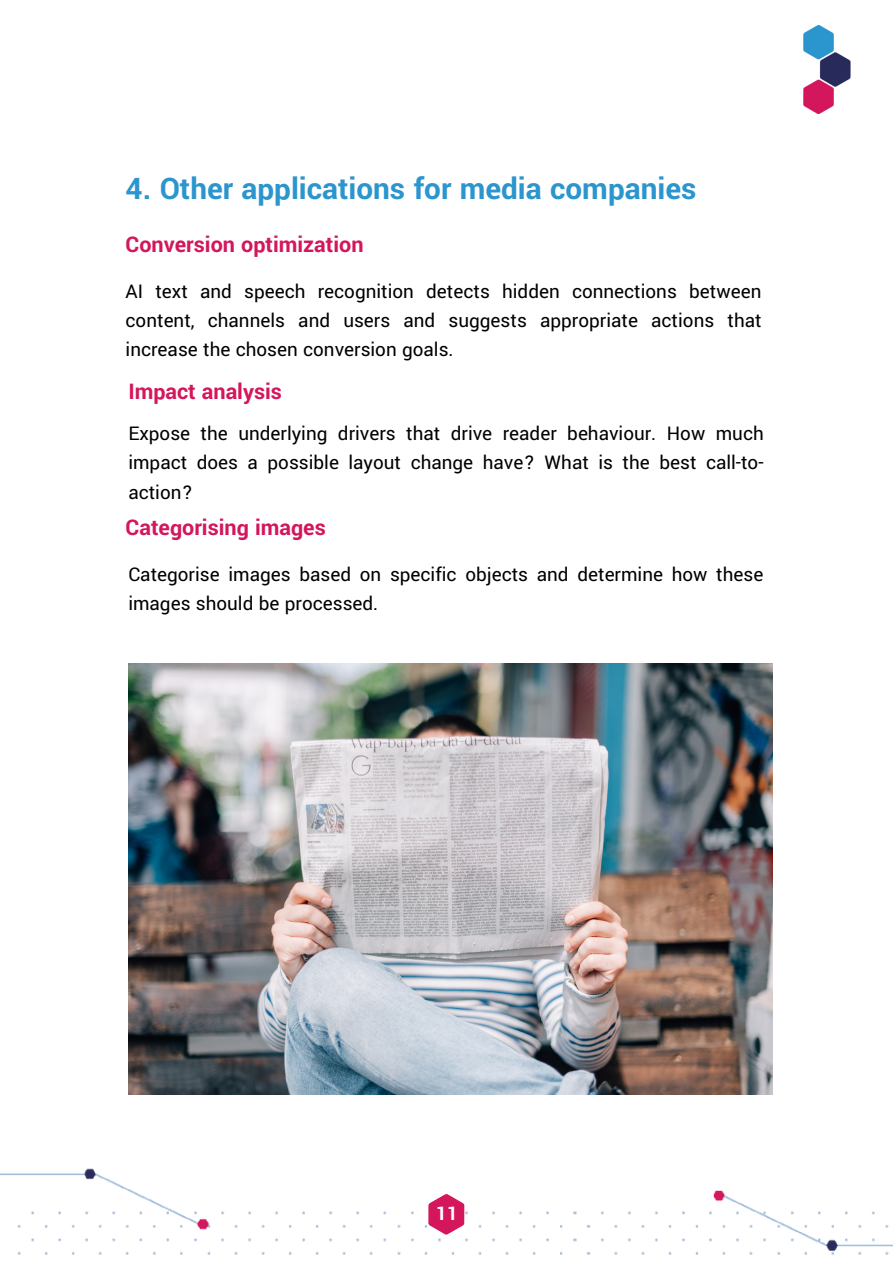
<style>
.page{position:relative;width:893px;height:1264px;background:#fff}
.page>*{position:absolute;margin:0;border:0;box-sizing:border-box;transform-origin:0 0}
.t1{font:700 33px "Yantramanav";color:#2b95ce}
.t2{font:700 24px "Yantramanav";color:#d4165c}
.t3{font:21px/29.2px "Yantramanav";color:#000;text-align:justify}
.t4{font:700 21px "Yantramanav";color:#fff}
</style>
<div class="page">
<svg style="left:428px;top:1194px;width:36px;height:40px"></svg>
<img style="left:803px;top:25px;width:48px;height:88px">
<img style="left:128px;top:663px;width:644px;height:431px">
<p class="t1" style="left:126px;top:168px;width:572px">4. Other applications for media companies</p>
<p class="t2" style="left:126px;top:230px;width:239px">Conversion optimization</p>
<p class="t3" style="left:126px;top:277px;width:637px">AI text and speech recognition detects hidden connections between content, channels and users and suggests appropriate actions that increase the chosen conversion goals.</p>
<p class="t2" style="left:128px;top:376px;width:155px">Impact analysis</p>
<p class="t3" style="left:128px;top:419px;width:637px">Expose the underlying drivers that drive reader behaviour. How much impact does a possible layout change have? What is the best call-to&shy;action?</p>
<p class="t2" style="left:126px;top:513px;width:202px">Categorising images</p>
<p class="t3" style="left:128px;top:560px;width:636px">Categorise images based on specific objects and determine how these images should be processed.</p>
<p class="t4" style="left:436px;top:1200px;width:23px">11</p>
</div>
